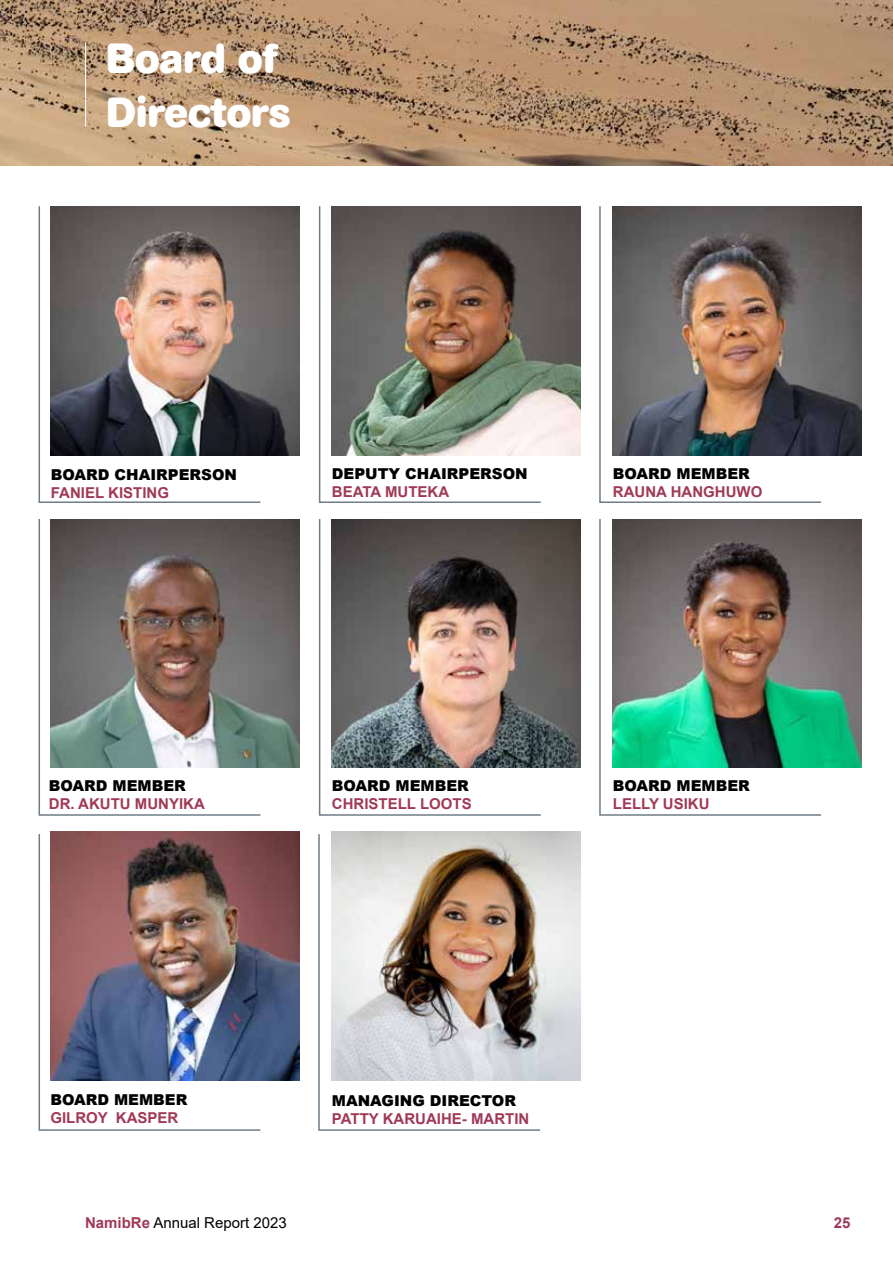
<style>
.page{position:relative;width:893px;height:1263px;background:#fff}
.page>*{position:absolute;margin:0;border:0;box-sizing:border-box;transform-origin:0 0}
.t1{font:700 42px/54px "AG Rounded";color:#fff}
.t2{font:700 15px "Arial";color:#a03957}
.t3{font:900 15px "Arial";color:#000}
.t4{font:15px "Arial";color:#000}
.s1{font-weight:700;color:#a03957}
</style>
<div class="page">
<img style="left:0;top:0;width:893px;height:166px">
<hr style="left:85px;top:43px;width:1px;height:84px;background:#fff">
<img style="left:262px;top:206px;width:38px;height:249px">
<img style="left:542px;top:206px;width:39px;height:249px">
<img style="left:823px;top:206px;width:38px;height:249px">
<img style="left:262px;top:519px;width:38px;height:249px">
<img style="left:542px;top:519px;width:39px;height:249px">
<img style="left:823px;top:519px;width:39px;height:249px">
<img style="left:262px;top:832px;width:38px;height:248px">
<img style="left:38px;top:206px;width:224px;height:297px">
<img style="left:318px;top:206px;width:224px;height:297px">
<svg style="left:599px;top:206px;width:224px;height:297px;background:#887f7b"></svg>
<svg style="left:38px;top:519px;width:224px;height:297px"></svg>
<svg style="left:318px;top:519px;width:224px;height:297px;background:#908885"></svg>
<img style="left:599px;top:519px;width:224px;height:297px">
<img style="left:38px;top:832px;width:224px;height:299px">
<img style="left:318px;top:832px;width:224px;height:299px">
<h1 class="t1" style="left:106px;top:32px;width:186px">Board of<br>Directors</h1>
<p class="t3" style="left:51px;top:463px;width:188px">BOARD CHAIRPERSON</p>
<p class="t2" style="left:51px;top:482px;width:120px">FANIEL KISTING</p>
<p class="t3" style="left:332px;top:462px;width:197px">DEPUTY CHAIRPERSON</p>
<p class="t2" style="left:332px;top:481px;width:119px">BEATA MUTEKA</p>
<p class="t3" style="left:613px;top:462px;width:138px">BOARD MEMBER</p>
<p class="t2" style="left:613px;top:481px;width:151px">RAUNA HANGHUWO</p>
<p class="t3" style="left:49px;top:775px;width:138px">BOARD MEMBER</p>
<p class="t2" style="left:49px;top:793px;width:158px">DR. AKUTU MUNYIKA</p>
<p class="t3" style="left:332px;top:775px;width:138px">BOARD MEMBER</p>
<p class="t2" style="left:332px;top:793px;width:141px">CHRISTELL LOOTS</p>
<p class="t3" style="left:613px;top:775px;width:138px">BOARD MEMBER</p>
<p class="t2" style="left:613px;top:793px;width:98px">LELLY USIKU</p>
<p class="t3" style="left:50px;top:1088px;width:138px">BOARD MEMBER</p>
<p class="t2" style="left:50px;top:1107px;width:130px">GILROY KASPER</p>
<p class="t3" style="left:332px;top:1090px;width:186px">MANAGING DIRECTOR</p>
<p class="t2" style="left:332px;top:1108px;width:199px">PATTY KARUAIHE- MARTIN</p>
<p class="t4" style="left:85px;top:1212px;width:203px"><span class="s1">NamibRe</span> Annual Report 2023</p>
<p class="t2" style="left:834px;top:1212px;width:18px">25</p>
</div>
